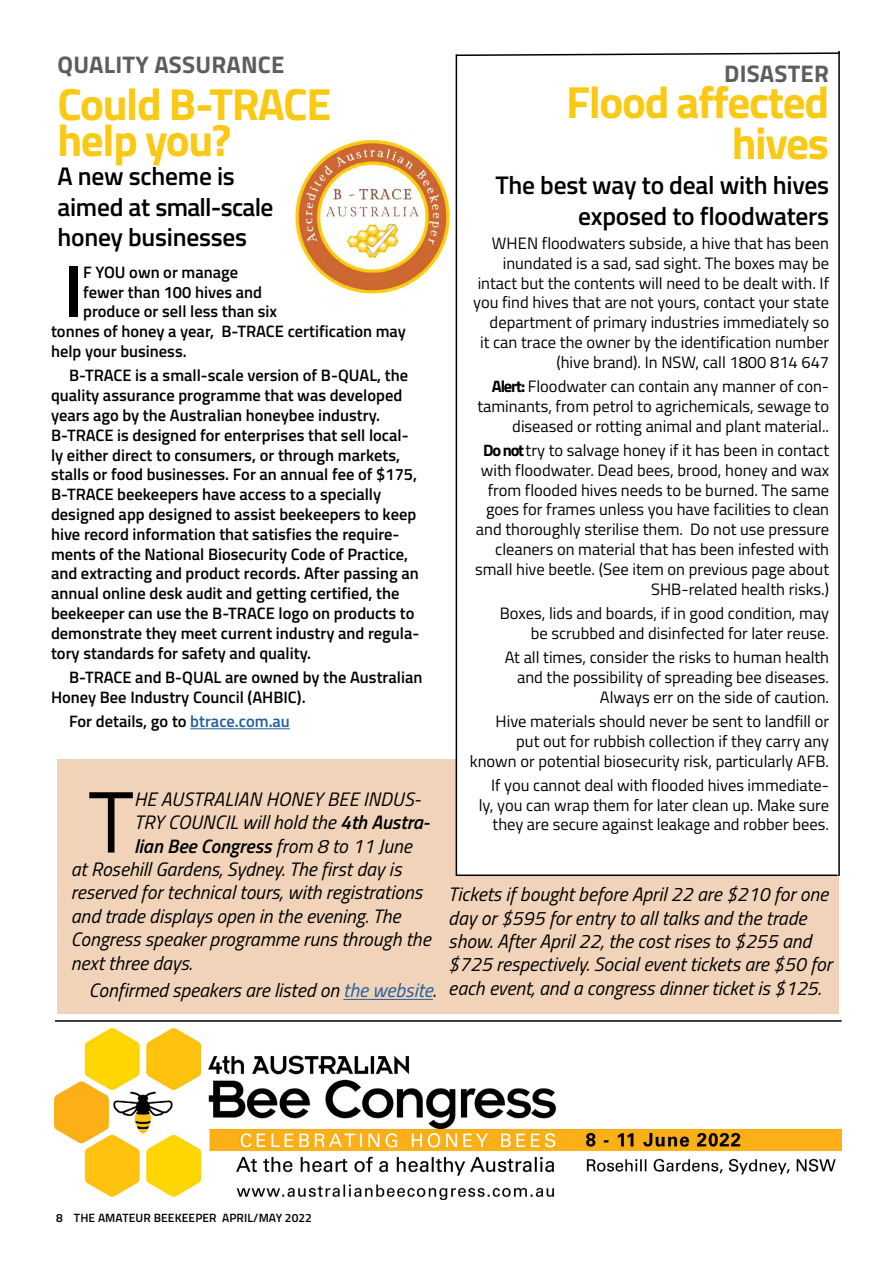
<style>
.page{position:relative;width:893px;height:1263px;background:#fff}
.page>*{position:absolute;margin:0;border:0;box-sizing:border-box;transform-origin:0 0}
.t1{font:87.15px "Titillium";color:#000}
.t2{font:600 74.25px "Titillium";color:#000}
.t3{font:700 45px/40.5px "Titillium";letter-spacing:-.03em;color:#fac913;text-align:right}
.t4{font:600 25.5px/30.6px "Titillium";letter-spacing:-.01em;color:#000;text-align:right}
.t5{font:700 24px "Titillium";letter-spacing:.01em;color:#5d5d60}
.t6{font:italic 19.5px/23.4px "Titillium";color:#000}
.t7{font:italic 600 19.5px "Titillium";color:#000}
.t8{font:16.5px/19.8px "Titillium";color:#000;text-align:right}
.t9{font:600 16.5px/19.8px "Titillium";color:#000}
.t10{font:600 12px "Titillium";letter-spacing:.01em;color:#000}
.s1{color:#215e9e}
.s2{font-weight:600}
.s3{font-weight:400}
.s4{font-weight:700}
</style>
<div class="page">
<div style="left:58px;top:759px;width:781px;height:255px;background:#f0d3b8"></div>
<img style="left:55px;top:1028px;width:787px;height:172px">
<div style="left:457px;top:52px;width:384px;height:822px;background:#fff"></div>
<hr style="left:456px;top:874px;width:381px;height:2px;background:#000">
<hr style="left:456px;top:54px;width:1px;height:822px;background:#000">
<hr style="left:838px;top:51px;width:2px;height:825px;background:#000">
<svg style="left:455px;top:52px;width:385px;height:5px"></svg>
<hr style="left:55px;top:1020px;width:787px;height:2px;background:#000">
<hr style="left:343px;top:999px;width:90px;height:1px;background:#215e9e">
<hr style="left:190px;top:728px;width:100px;height:1px;background:#215e9e">
<img style="left:294px;top:139px;width:157px;height:155px">
<h3 class="t5" style="left:58px;top:47px;width:228px">QUALITY ASSURANCE</h3>
<h3 class="t3" style="left:57px;top:84px;width:275px;line-height:36px;text-align:left">Could B-TRACE help you?</h3>
<h3 class="t4" style="left:57px;top:159px;width:217px;text-align:left">A new scheme is aimed at small-scale honey businesses</h3>
<h2 class="t2" style="left:63px;top:236px;width:21px">I</h2>
<p class="t9" style="left:83px;top:261px;width:157px">F YOU own or manage</p>
<p class="t9" style="left:83px;top:281px;width:180px">fewer than 100 hives and</p>
<p class="t9" style="left:83px;top:301px;width:195px">produce or sell less than six</p>
<p class="t9" style="left:51px;top:321px;width:356px">tonnes of honey a year, B-TRACE certification may</p>
<p class="t9" style="left:51px;top:340px;width:137px">help your business.</p>
<p class="t9" style="left:51px;top:365px;width:370px;text-indent:18px">B-TRACE is a small-scale version of B-QUAL, the quality assurance programme that was developed years ago by the Australian honeybee industry.<br>B-TRACE is designed for enterprises that sell local&shy;ly either direct to consumers, or through markets, stalls or food businesses. For an annual fee of $175, B-TRACE beekeepers have access to a specially designed app designed to assist beekeepers to keep hive record information that satisfies the require&shy;ments of the National Biosecurity Code of Practice, and extracting and product records. After passing an annual online desk audit and getting certified, the beekeeper can use the B-TRACE logo on products to demonstrate they meet current industry and regula&shy;tory standards for safety and quality.</p>
<p class="t9" style="left:51px;top:666px;width:373px;text-indent:18px">B-TRACE and B-QUAL are owned by the Australian<br>Honey Bee Industry Council (AHBIC).</p>
<p class="t9" style="left:69px;top:710px;width:222px">For details, go to <span class="s1">btrace.com.au</span></p>
<p class="t6" style="left:134px;top:786px;width:288px">HE AUSTRALIAN HONEY BEE INDUS-</p>
<p class="t6" style="left:134px;top:810px;width:297px">TRY COUNCIL will hold the <span class="s2">4th Austra-</span></p>
<p class="t7" style="left:134px;top:831px;width:279px">lian Bee Congress <span class="s3">from 8 to 11 June</span></p>
<p class="t6" style="left:71px;top:856px;width:332px">at Rosehill Gardens, Sydney. The first day is</p>
<p class="t6" style="left:71px;top:880px;width:353px">reserved for technical tours, with registrations</p>
<p class="t6" style="left:71px;top:903px;width:331px">and trade displays open in the evening. The</p>
<p class="t6" style="left:71px;top:927px;width:361px">Congress speaker programme runs through the</p>
<p class="t6" style="left:71px;top:950px;width:123px">next three days.</p>
<p class="t6" style="left:89px;top:978px;width:349px">Confirmed speakers are listed on <span class="s1">the website</span>.</p>
<h1 class="t1" style="left:88px;top:758px;width:47px">T</h1>
<h3 class="t5" style="left:724px;top:56px;width:106px">DISASTER</h3>
<h3 class="t3" style="left:566px;top:80px;width:264px">Flood affected hives</h3>
<h3 class="t4" style="left:495px;top:168px;width:335px">The best way to deal with hives exposed to floodwaters</h3>
<p class="t8" style="left:473px;top:232px;width:357px">WHEN floodwaters subside, a hive that has been inundated is a sad, sad sight. The boxes may be intact but the contents will need to be dealt with. If you find hives that are not yours, contact your state department of primary industries immediately so<br>it can trace the owner by the identification number (hive brand). In NSW, call 1800 814 647</p>
<p class="t8" style="left:477px;top:376px;width:353px"><span class="s4">Alert:</span> Floodwater can contain any manner of con&shy;taminants, from petrol to agrichemicals, sewage to diseased or rotting animal and plant material..</p>
<p class="t8" style="left:475px;top:439px;width:355px"><span class="s4">Do not</span> try to salvage honey if it has been in contact with floodwater. Dead bees, brood, honey and wax from flooded hives needs to be burned. The same goes for frames unless you have facilities to clean and thoroughly sterilise them. Do not use pressure cleaners on material that has been infested with small hive beetle. (See item on previous page about SHB-related health risks.)</p>
<p class="t8" style="left:500px;top:602px;width:331px">Boxes, lids and boards, if in good condition, may be scrubbed and disinfected for later reuse.</p>
<p class="t8" style="left:505px;top:646px;width:326px">At all times, consider the risks to human health and the possibility of spreading bee diseases.<br>Always err on the side of caution.</p>
<p class="t8" style="left:470px;top:710px;width:361px">Hive materials should never be sent to landfill or put out for rubbish collection if they carry any known or potential biosecurity risk, particularly AFB.</p>
<p class="t8" style="left:479px;top:774px;width:352px">If you cannot deal with flooded hives immediate&shy;ly, you can wrap them for later clean up. Make sure</p>
<p class="t8" style="left:493px;top:814px;width:338px">they are secure against leakage and robber bees.</p>
<p class="t6" style="left:448px;top:882px;width:385px">Tickets if bought before April 22 are $210 for one day or $595 for entry to all talks and the trade show. After April 22, the cost rises to $255 and $725 respectively. Social event tickets are $50 for each event, and a congress dinner ticket is $125.</p>
<p class="t10" style="left:56px;top:1209px;width:257px">8 THE AMATEUR BEEKEEPER APRIL/MAY 2022</p>
</div>
